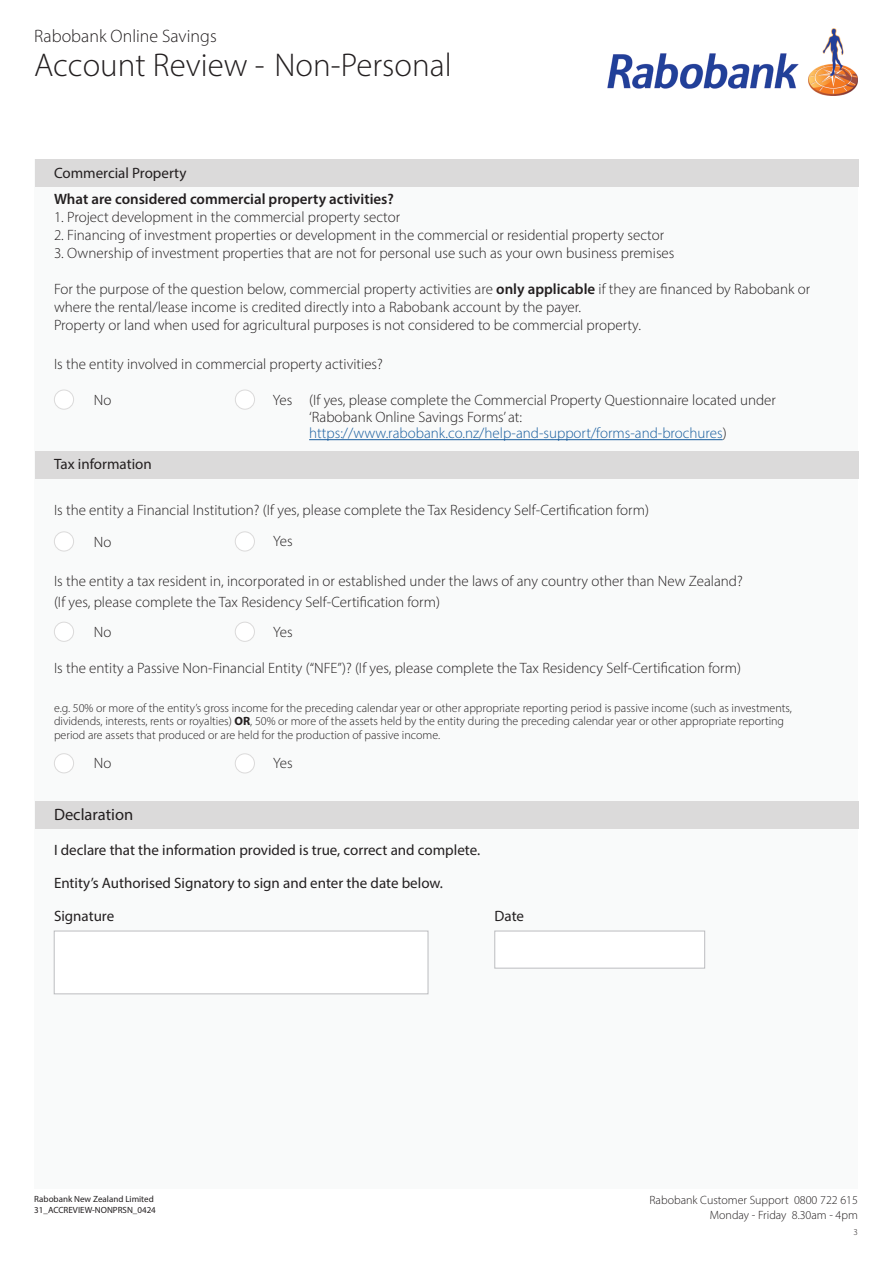
<style>
.page{position:relative;width:893px;height:1263px;background:#fff}
.page>*{position:absolute;margin:0;border:0;box-sizing:border-box;transform-origin:0 0}
.t1{font:300 33px "Myriad Pro";color:#231f20}
.t2{font:300 18px "Myriad Pro";color:#231f20}
.t3{font:16.5px "Myriad Pro";color:#231f20}
.t4{font:300 15px/16.5px "Myriad Pro";color:#231f20}
.t5{font:15px "Myriad Pro";color:#231f20}
.t6{font:300 15px "Myriad Pro";color:#175d9e}
.t7{font:600 15px "Myriad Pro";color:#231f20}
.t8{font:300 12px/15px "Myriad Pro";color:#231f20;text-align:right}
.t9{font:9px "Myriad Pro";color:#231f20}
.t10{font:300 9px "Myriad Pro";color:#231f20}
.s1{font-weight:600}
.s2{color:#231f20}
.s3{font-weight:700}
</style>
<div class="page">
<div style="left:34px;top:159px;width:824px;height:1030px;background:#f9fafa"></div>
<img style="left:607px;top:28px;width:251px;height:68px">
<div style="left:235px;top:532px;width:19px;height:19px;background:#fff;border-radius:50%"></div>
<div style="left:235px;top:531px;width:20px;height:20px;border:1px solid #dbdada;border-radius:50%"></div>
<div style="left:54px;top:532px;width:20px;height:19px;background:#fff;border-radius:50%"></div>
<div style="left:54px;top:531px;width:20px;height:20px;border:1px solid #dbdada;border-radius:50%"></div>
<div style="left:235px;top:622px;width:19px;height:19px;background:#fff;border-radius:50%"></div>
<div style="left:235px;top:622px;width:20px;height:20px;border:1px solid #dbdada;border-radius:50%"></div>
<div style="left:54px;top:622px;width:20px;height:19px;background:#fff;border-radius:50%"></div>
<div style="left:54px;top:622px;width:20px;height:20px;border:1px solid #dbdada;border-radius:50%"></div>
<div style="left:235px;top:754px;width:19px;height:19px;background:#fff;border-radius:50%"></div>
<div style="left:235px;top:753px;width:20px;height:20px;border:1px solid #dbdada;border-radius:50%"></div>
<div style="left:54px;top:754px;width:20px;height:19px;background:#fff;border-radius:50%"></div>
<div style="left:54px;top:753px;width:20px;height:20px;border:1px solid #dbdada;border-radius:50%"></div>
<div style="left:54px;top:390px;width:20px;height:19px;background:#fff;border-radius:50%"></div>
<div style="left:54px;top:390px;width:20px;height:20px;border:1px solid #dbdada;border-radius:50%"></div>
<div style="left:235px;top:390px;width:20px;height:19px;background:#fff;border-radius:50%"></div>
<div style="left:235px;top:390px;width:20px;height:20px;border:1px solid #dbdada;border-radius:50%"></div>
<hr style="left:309px;top:439px;width:414px;height:1px;background:#175d9e">
<div style="left:35px;top:160px;width:823px;height:27px;background:#dbdada"></div>
<div style="left:35px;top:451px;width:823px;height:28px;background:#dbdada"></div>
<div style="left:35px;top:801px;width:823px;height:27px;background:#dbdada"></div>
<div style="left:495px;top:931px;width:210px;height:37px;background:#fff;border:1px solid #bcbdc0"></div>
<div style="left:54px;top:931px;width:374px;height:63px;background:#fff;border:1px solid #bcbdc0"></div>
<p class="t2" style="left:34px;top:25px;width:184px">Rabobank Online Savings</p>
<h1 class="t1" style="left:34px;top:45px;width:419px">Account Review - Non-Personal</h1>
<p class="t5" style="left:54px;top:164px;width:134px">Commercial Property</p>
<p class="t7" style="left:54px;top:190px;width:341px">What are considered commercial property activities?</p>
<p class="t4" style="left:54px;top:209px;width:348px">1. Project development in the commercial property sector</p>
<p class="t4" style="left:54px;top:227px;width:612px">2. Financing of investment properties or development in the commercial or residential property sector</p>
<p class="t4" style="left:54px;top:245px;width:622px">3. Ownership of investment properties that are not for personal use such as your own business premises</p>
<p class="t4" style="left:54px;top:280px;width:758px;line-height:18px">For the purpose of the question below, commercial property activities are <span class="s1">only applicable</span> if they are financed by Rabobank or where the rental/lease income is credited directly into a Rabobank account by the payer.</p>
<p class="t4" style="left:54px;top:317px;width:588px">Property or land when used for agricultural purposes is not considered to be commercial property.</p>
<p class="t4" style="left:54px;top:356px;width:330px">Is the entity involved in commercial property activities?</p>
<p class="t4" style="left:94px;top:392px;width:19px">No</p>
<p class="t4" style="left:273px;top:392px;width:21px">Yes</p>
<p class="t4" style="left:309px;top:392px;width:468px">(If yes, please complete the Commercial Property Questionnaire located under ‘Rabobank Online Savings Forms’ at:</p>
<p class="t6" style="left:309px;top:424px;width:419px">https://www.rabobank.co.nz/help-and-support/forms-and-brochures<span class="s2">)</span></p>
<p class="t5" style="left:54px;top:455px;width:99px">Tax information</p>
<p class="t4" style="left:54px;top:501px;width:596px">Is the entity a Financial Institution? (If yes, please complete the Tax Residency Self-Certification form)</p>
<p class="t4" style="left:94px;top:533px;width:19px">No</p>
<p class="t4" style="left:273px;top:533px;width:21px">Yes</p>
<p class="t4" style="left:54px;top:572px;width:690px">Is the entity a tax resident in, incorporated in or established under the laws of any country other than New Zealand?</p>
<p class="t4" style="left:54px;top:593px;width:388px">(If yes, please complete the Tax Residency Self-Certification form)</p>
<p class="t4" style="left:94px;top:623px;width:19px">No</p>
<p class="t4" style="left:273px;top:623px;width:21px">Yes</p>
<p class="t4" style="left:54px;top:659px;width:689px">Is the entity a Passive Non-Financial Entity (“NFE”)? (If yes, please complete the Tax Residency Self-Certification form)</p>
<p class="t8" style="left:54px;top:701px;width:739px;line-height:13.5px;text-align:left">e.g. 50% or more of the entity’s gross income for the preceding calendar year or other appropriate reporting period is passive income (such as investments, dividends, interests, rents or royalties) <span class="s3">OR</span>, 50% or more of the assets held by the entity during the preceding calendar year or other appropriate reporting</p>
<p class="t8" style="left:54px;top:727px;width:388px">period are assets that produced or are held for the production of passive income.</p>
<p class="t4" style="left:94px;top:755px;width:19px">No</p>
<p class="t4" style="left:273px;top:755px;width:21px">Yes</p>
<p class="t3" style="left:54px;top:804px;width:81px">Declaration</p>
<p class="t5" style="left:54px;top:841px;width:428px">I declare that the information provided is true, correct and complete.</p>
<p class="t5" style="left:54px;top:874px;width:391px">Entity’s Authorised Signatory to sign and enter the date below.</p>
<p class="t5" style="left:54px;top:907px;width:62px">Signature</p>
<p class="t5" style="left:495px;top:907px;width:31px">Date</p>
<p class="t9" style="left:34px;top:1193px;width:121px">Rabobank New Zealand Limited</p>
<p class="t9" style="left:34px;top:1204px;width:123px">31_ACCREVIEW-NONPRSN_0424</p>
<p class="t8" style="left:649px;top:1192px;width:210px">Rabobank Customer Support 0800 722 615<br>Monday - Friday 8.30am - 4pm</p>
<p class="t10" style="left:853px;top:1227px;width:6px">3</p>
</div>
